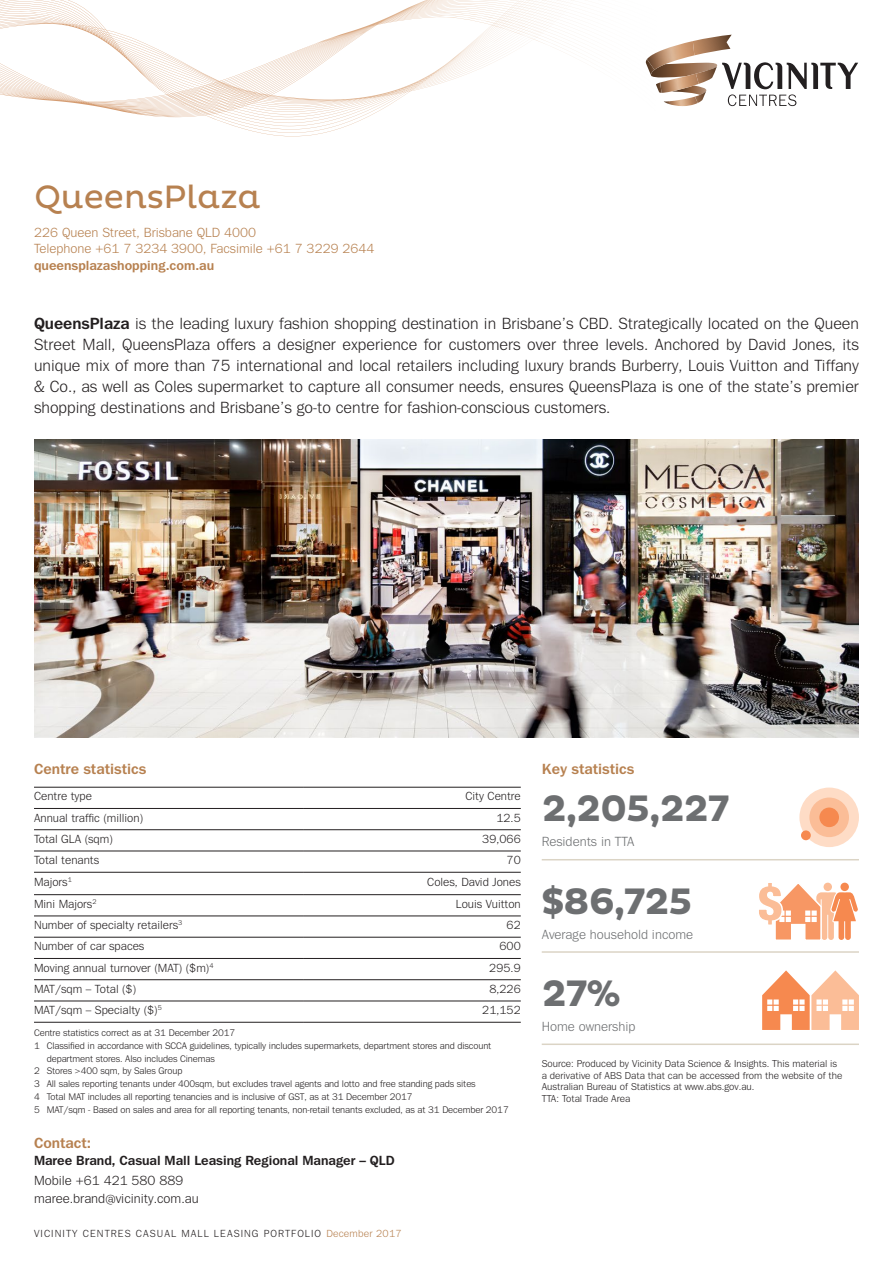
<style>
.page{position:relative;width:893px;height:1263px;background:#fff}
.page>*{position:absolute;margin:0;border:0;box-sizing:border-box;transform-origin:0 0}
.t1{font:700 37.5px "Pluto";letter-spacing:-.03em;color:#6d6f71}
.t2{font:33px "Pluto";color:#b78150}
.t3{font:16.5px/21px "Tee Franklin";color:#231f20;text-align:justify}
.t4{font:700 15px "Tee Franklin";color:#b78150}
.t5{font:13.5px/16.5px "Tee Franklin";color:#b78150}
.t6{font:13.5px "Tee Franklin";color:#6d6f71}
.t7{font:700 13.5px "Tee Franklin";color:#231f20}
.t8{font:13.5px/18px "Tee Franklin";color:#231f20}
.t9{font:700 13.5px "Tee Franklin";color:#b78150}
.t10{font:12px "Tee Franklin";color:#231f20}
.t11{font:10.5px "Tee Franklin";letter-spacing:.1em;color:#231f20}
.t12{font:10.2px/11.7px "Tee Franklin";color:#231f20}
.t13{font:9.75px "Tee Franklin";letter-spacing:-.01em;color:#231f20}
.s1{font-weight:700}
.s2{color:#b78150}
</style>
<div class="page">
<svg style="left:468px;top:0;width:104px;height:74px"></svg>
<svg style="left:0;top:0;width:468px;height:102px"></svg>
<svg style="left:646px;top:35px;width:212px;height:72px"></svg>
<hr style="left:542px;top:859px;width:317px;height:1px;background:#dbd4c5">
<hr style="left:542px;top:951px;width:317px;height:2px;background:#dbd4c5">
<hr style="left:542px;top:1043px;width:317px;height:2px;background:#dbd4c5">
<div style="left:799px;top:787px;width:60px;height:60px;background:#fedcc6;border-radius:50%"></div>
<div style="left:809px;top:797px;width:40px;height:40px;background:#fbbd97;border-radius:50%"></div>
<div style="left:819px;top:807px;width:20px;height:20px;background:#f6894f;border-radius:50%"></div>
<div style="left:801px;top:830px;width:10px;height:10px;background:#f6894f;border-radius:50%"></div>
<svg style="left:759px;top:882px;width:99px;height:58px"></svg>
<svg style="left:762px;top:970px;width:97px;height:60px"></svg>
<img style="left:34px;top:439px;width:825px;height:299px">
<hr style="left:304px;top:808px;width:217px;height:1px;background:#231f20">
<hr style="left:304px;top:829px;width:217px;height:1px;background:#231f20">
<hr style="left:304px;top:916px;width:217px;height:1px;background:#231f20">
<hr style="left:304px;top:937px;width:217px;height:1px;background:#231f20">
<hr style="left:304px;top:958px;width:217px;height:1px;background:#231f20">
<hr style="left:304px;top:787px;width:217px;height:1px;background:#231f20">
<hr style="left:304px;top:851px;width:217px;height:1px;background:#231f20">
<hr style="left:304px;top:872px;width:217px;height:1px;background:#231f20">
<hr style="left:304px;top:894px;width:217px;height:1px;background:#231f20">
<hr style="left:34px;top:787px;width:270px;height:1px;background:#231f20">
<hr style="left:34px;top:808px;width:270px;height:1px;background:#231f20">
<hr style="left:34px;top:829px;width:270px;height:1px;background:#231f20">
<hr style="left:34px;top:851px;width:270px;height:1px;background:#231f20">
<hr style="left:34px;top:872px;width:270px;height:1px;background:#231f20">
<hr style="left:34px;top:894px;width:270px;height:1px;background:#231f20">
<hr style="left:34px;top:916px;width:270px;height:1px;background:#231f20">
<hr style="left:34px;top:937px;width:270px;height:1px;background:#231f20">
<hr style="left:34px;top:958px;width:270px;height:1px;background:#231f20">
<hr style="left:34px;top:979px;width:270px;height:1px;background:#231f20">
<hr style="left:34px;top:1001px;width:270px;height:1px;background:#231f20">
<hr style="left:34px;top:1022px;width:270px;height:1px;background:#231f20">
<hr style="left:304px;top:979px;width:217px;height:1px;background:#231f20">
<hr style="left:304px;top:1001px;width:217px;height:1px;background:#231f20">
<hr style="left:304px;top:1022px;width:217px;height:1px;background:#231f20">
<h2 class="t2" style="left:34px;top:178px;width:228px">QueensPlaza</h2>
<p class="t5" style="left:34px;top:224px;width:342px">226 Queen Street, Brisbane QLD 4000<br>Telephone +61 7 3234 3900, Facsimile +61 7 3229 2644</p>
<p class="t9" style="left:34px;top:257px;width:182px">queensplazashopping.com.au</p>
<p class="t3" style="left:34px;top:313px;width:826px"><span class="s1">QueensPlaza</span> is the leading luxury fashion shopping destination in Brisbane’s CBD. Strategically located on the Queen Street Mall, QueensPlaza offers a designer experience for customers over three levels. Anchored by David Jones, its unique mix of more than 75 international and local retailers including luxury brands Burberry, Louis Vuitton and Tiffany &amp; Co., as well as Coles supermarket to capture all consumer needs, ensures QueensPlaza is one of the state’s premier shopping destinations and Brisbane’s go-to centre for fashion-conscious customers.</p>
<p class="t4" style="left:34px;top:760px;width:114px">Centre statistics</p>
<p class="t10" style="left:34px;top:789px;width:59px">Centre type</p>
<p class="t10" style="left:465px;top:789px;width:57px">City Centre</p>
<p class="t10" style="left:34px;top:811px;width:111px">Annual traffic (million)</p>
<p class="t10" style="left:496px;top:811px;width:26px">12.5</p>
<p class="t10" style="left:34px;top:832px;width:80px">Total GLA (sqm)</p>
<p class="t10" style="left:482px;top:832px;width:40px">39,066</p>
<p class="t10" style="left:34px;top:853px;width:67px">Total tenants</p>
<p class="t10" style="left:507px;top:853px;width:16px">70</p>
<p class="t10" style="left:34px;top:874px;width:39px">Majors<sup>1</sup></p>
<p class="t10" style="left:427px;top:874px;width:95px">Coles, David Jones</p>
<p class="t10" style="left:34px;top:897px;width:64px">Mini Majors<sup>2</sup></p>
<p class="t10" style="left:456px;top:897px;width:66px">Louis Vuitton</p>
<p class="t10" style="left:34px;top:918px;width:150px">Number of specialty retailers<sup>3</sup></p>
<p class="t10" style="left:507px;top:918px;width:16px">62</p>
<p class="t10" style="left:34px;top:939px;width:112px">Number of car spaces</p>
<p class="t10" style="left:499px;top:939px;width:23px">600</p>
<p class="t10" style="left:34px;top:961px;width:181px">Moving annual turnover (MAT) ($m)<sup>4</sup></p>
<p class="t10" style="left:489px;top:961px;width:33px">295.9</p>
<p class="t10" style="left:34px;top:982px;width:104px">MAT/sqm – Total ($)</p>
<p class="t10" style="left:489px;top:982px;width:33px">8,226</p>
<p class="t10" style="left:34px;top:1003px;width:129px">MAT/sqm – Specialty ($)<sup>5</sup></p>
<p class="t10" style="left:482px;top:1003px;width:40px">21,152</p>
<p class="t13" style="left:34px;top:1027px;width:203px">Centre statistics correct as at 31 December 2017</p>
<p class="t13" style="left:34px;top:1040px;width:459px">1 Classified in accordance with SCCA guidelines, typically includes supermarkets, department stores and discount</p>
<p class="t13" style="left:47px;top:1052px;width:170px">department stores. Also includes Cinemas</p>
<p class="t13" style="left:34px;top:1065px;width:150px">2 Stores &gt;400 sqm, by Sales Group</p>
<p class="t13" style="left:34px;top:1078px;width:443px">3 All sales reporting tenants under 400sqm, but excludes travel agents and lotto and free standing pads sites</p>
<p class="t13" style="left:34px;top:1091px;width:380px">4 Total MAT includes all reporting tenancies and is inclusive of GST, as at 31 December 2017</p>
<p class="t13" style="left:34px;top:1104px;width:476px">5 MAT/sqm - Based on sales and area for all reporting tenants, non-retail tenants excluded, as at 31 December 2017</p>
<p class="t4" style="left:34px;top:1133px;width:59px">Contact:</p>
<p class="t7" style="left:34px;top:1153px;width:362px">Maree Brand, Casual Mall Leasing Regional Manager – QLD</p>
<p class="t8" style="left:34px;top:1172px;width:166px">Mobile +61 421 580 889 maree.brand@vicinity.com.au</p>
<p class="t11" style="left:34px;top:1228px;width:369px">VICINITY CENTRES CASUAL MALL LEASING PORTFOLIO <span class="s2">December 2017</span></p>
<p class="t4" style="left:542px;top:760px;width:94px">Key statistics</p>
<h1 class="t1" style="left:542px;top:787px;width:189px">2,205,227</h1>
<p class="t6" style="left:542px;top:834px;width:94px">Residents in TTA</p>
<h1 class="t1" style="left:542px;top:879px;width:152px">$86,725</h1>
<p class="t6" style="left:542px;top:926px;width:153px">Average household income</p>
<h1 class="t1" style="left:542px;top:972px;width:81px">27%</h1>
<p class="t6" style="left:542px;top:1018px;width:95px">Home ownership</p>
<p class="t12" style="left:542px;top:1058px;width:302px">Source: Produced by Vicinity Data Science &amp; Insights. This material is a derivative of ABS Data that can be accessed from the website of the Australian Bureau of Statistics at www.abs.gov.au.<br>TTA: Total Trade Area</p>
</div>
